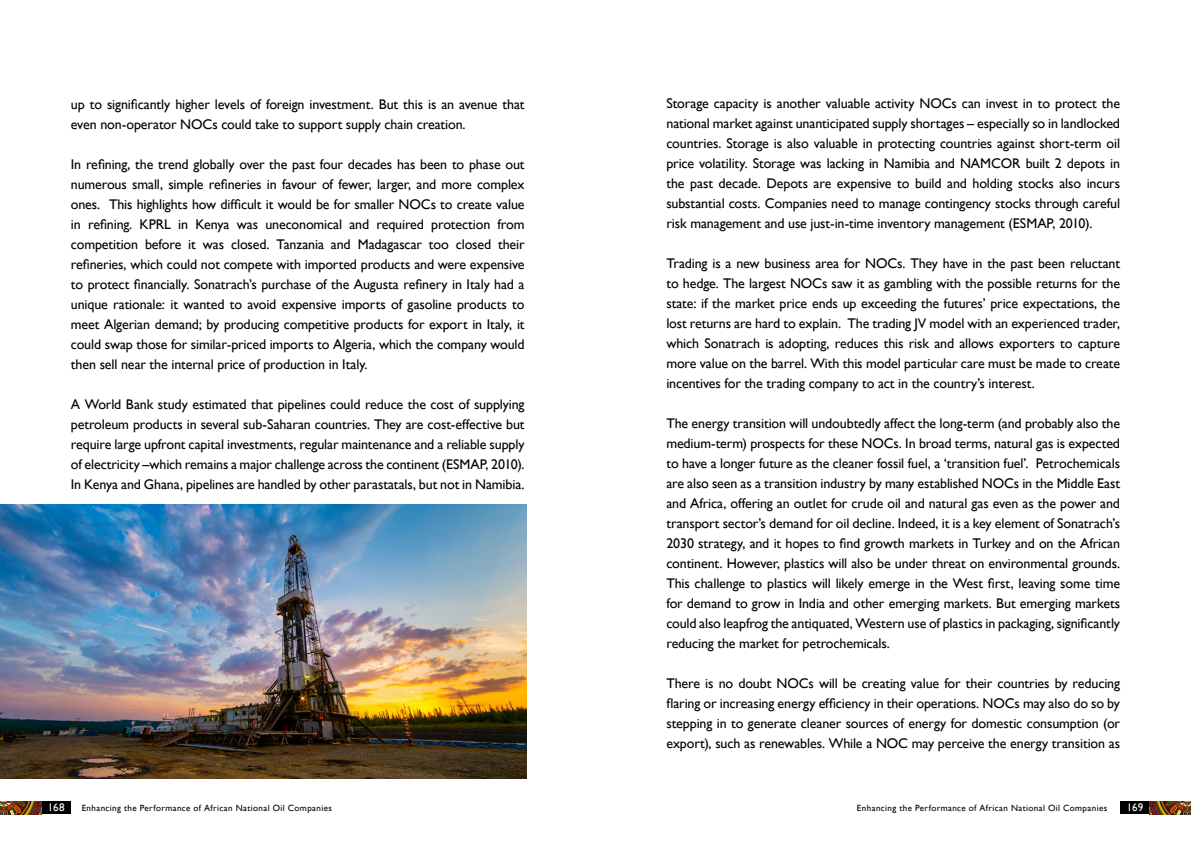
<style>
.page{position:relative;width:1191px;height:842px;background:#fff}
.page>*{position:absolute;margin:0;border:0;box-sizing:border-box;transform-origin:0 0}
.t1{font:14px/20px "Gill Sans";letter-spacing:-.01em;color:#000;text-align:justify}
.t2{font:11px "Gill Sans";letter-spacing:-.005em;color:#fff}
.t3{font:9px "Gill Sans";letter-spacing:.045em;color:#000}
</style>
<div class="page">
<div style="left:1120px;top:801px;width:29px;height:13px;background:#000"></div>
<div style="left:41px;top:801px;width:30px;height:13px;background:#000"></div>
<img style="left:0;top:801px;width:41px;height:13px">
<img style="left:1149px;top:801px;width:42px;height:13px">
<img style="left:0;top:505px;width:526px;height:273px">
<p class="t1" style="left:71px;top:94px;width:455px">up to significantly higher levels of foreign investment. But this is an avenue that even non-operator NOCs could take to support supply chain creation.</p>
<p class="t1" style="left:71px;top:154px;width:455px">In refining, the trend globally over the past four decades has been to phase out numerous small, simple refineries in favour of fewer, larger, and more complex ones. This highlights how difficult it would be for smaller NOCs to create value in refining. KPRL in Kenya was uneconomical and required protection from competition before it was closed. Tanzania and Madagascar too closed their refineries, which could not compete with imported products and were expensive to protect financially. Sonatrach’s purchase of the Augusta refinery in Italy had a unique rationale: it wanted to avoid expensive imports of gasoline products to meet Algerian demand; by producing competitive products for export in Italy, it could swap those for similar-priced imports to Algeria, which the company would then sell near the internal price of production in Italy.</p>
<p class="t1" style="left:71px;top:394px;width:455px">A World Bank study estimated that pipelines could reduce the cost of supplying petroleum products in several sub-Saharan countries. They are cost-effective but require large upfront capital investments, regular maintenance and a reliable supply of electricity –which remains a major challenge across the continent (ESMAP, 2010).<br>In Kenya and Ghana, pipelines are handled by other parastatals, but not in Namibia.</p>
<p class="t1" style="left:666px;top:93px;width:455px">Storage capacity is another valuable activity NOCs can invest in to protect the national market against unanticipated supply shortages – especially so in landlocked countries. Storage is also valuable in protecting countries against short-term oil price volatility. Storage was lacking in Namibia and NAMCOR built 2 depots in the past decade. Depots are expensive to build and holding stocks also incurs substantial costs. Companies need to manage contingency stocks through careful risk management and use just-in-time inventory management (ESMAP, 2010).</p>
<p class="t1" style="left:666px;top:253px;width:455px">Trading is a new business area for NOCs. They have in the past been reluctant to hedge. The largest NOCs saw it as gambling with the possible returns for the state: if the market price ends up exceeding the futures’ price expectations, the lost returns are hard to explain. The trading JV model with an experienced trader, which Sonatrach is adopting, reduces this risk and allows exporters to capture more value on the barrel. With this model particular care must be made to create incentives for the trading company to act in the country’s interest.</p>
<p class="t1" style="left:666px;top:413px;width:455px">The energy transition will undoubtedly affect the long-term (and probably also the medium-term) prospects for these NOCs. In broad terms, natural gas is expected to have a longer future as the cleaner fossil fuel, a ‘transition fuel’. Petrochemicals are also seen as a transition industry by many established NOCs in the Middle East and Africa, offering an outlet for crude oil and natural gas even as the power and transport sector’s demand for oil decline. Indeed, it is a key element of Sonatrach’s 2030 strategy, and it hopes to find growth markets in Turkey and on the African continent. However, plastics will also be under threat on environmental grounds.<br>This challenge to plastics will likely emerge in the West first, leaving some time for demand to grow in India and other emerging markets. But emerging markets could also leapfrog the antiquated, Western use of plastics in packaging, significantly reducing the market for petrochemicals.</p>
<p class="t1" style="left:666px;top:673px;width:455px">There is no doubt NOCs will be creating value for their countries by reducing flaring or increasing energy efficiency in their operations. NOCs may also do so by stepping in to generate cleaner sources of energy for domestic consumption (or export), such as renewables. While a NOC may perceive the energy transition as</p>
<p class="t2" style="left:48px;top:801px;width:18px">168</p>
<p class="t3" style="left:82px;top:802px;width:252px">Enhancing the Performance of African National Oil Companies</p>
<p class="t3" style="left:857px;top:802px;width:252px">Enhancing the Performance of African National Oil Companies</p>
<p class="t2" style="left:1126px;top:801px;width:18px">169</p>
</div>
